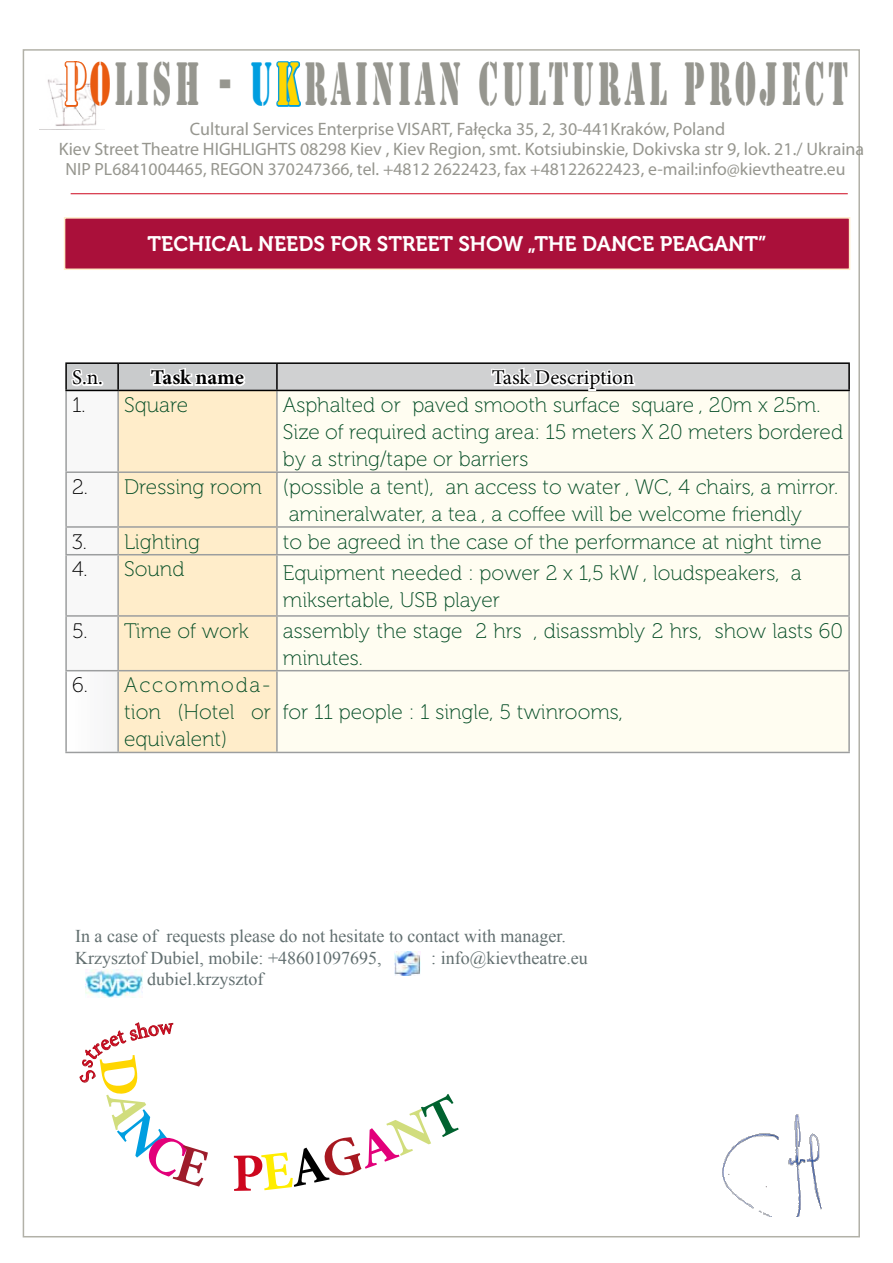
<style>
.page{position:relative;width:893px;height:1263px;background:#fff}
.page>*{position:absolute;margin:0;border:0;box-sizing:border-box;transform-origin:0 0}
.t1{font:57px "Stencil Std";letter-spacing:.13em;color:#96968f;scale:.51 1}
.t2{font:21px/27px "Museo 100";color:#004b23}
.t3{font:21px "Museo 700";color:#fff}
.t4{font:21px "Minion Pro";color:#000}
.t5{font:700 21px "Minion Pro";color:#000}
.t6{font:18px/20.1px "Myriad Pro";color:#96968f;text-align:center}
.t7{font:18px/21.6px "Times New Roman";color:#616e6f}
.t8{font:17.7px "Myriad Pro";color:#96968f}
.s1{color:#fff}
.s2{color:#e95b10}
.s3{color:#009ee0}
.s4{color:#ffd600}
.s5{color:#000}
</style>
<div class="page">
<img style="left:39px;top:78px;width:65px;height:52px">
<div style="left:65px;top:218px;width:785px;height:51px;background:#aa103a"></div>
<div style="left:64px;top:217px;width:786px;height:53px;border:2px solid #ffedca"></div>
<hr style="left:71px;top:193px;width:777px;height:1px;background:#cd071e">
<svg style="left:62px;top:61px;width:27px;height:47px"></svg>
<svg style="left:276px;top:61px;width:25px;height:46px"></svg>
<div style="left:277px;top:363px;width:572px;height:27px;background:#d0d1d2"></div>
<div style="left:119px;top:671px;width:157px;height:81px;background:#ffedca"></div>
<div style="left:278px;top:391px;width:570px;height:361px;background:#fffdf1"></div>
<div style="left:66px;top:671px;width:52px;height:81px;background:#f9f9f9"></div>
<hr style="left:65px;top:391px;width:2px;height:80px;background:#9c9e9f">
<hr style="left:276px;top:391px;width:2px;height:80px;background:#9c9e9f">
<hr style="left:848px;top:391px;width:2px;height:80px;background:#9c9e9f">
<hr style="left:65px;top:471px;width:53px;height:2px;background:#9c9e9f">
<hr style="left:65px;top:473px;width:2px;height:53px;background:#9c9e9f">
<hr style="left:277px;top:471px;width:573px;height:2px;background:#9c9e9f">
<hr style="left:276px;top:473px;width:2px;height:53px;background:#9c9e9f">
<hr style="left:848px;top:473px;width:2px;height:53px;background:#9c9e9f">
<hr style="left:65px;top:526px;width:53px;height:2px;background:#9c9e9f">
<hr style="left:65px;top:528px;width:2px;height:26px;background:#9c9e9f">
<hr style="left:277px;top:526px;width:573px;height:2px;background:#9c9e9f">
<hr style="left:276px;top:528px;width:2px;height:26px;background:#9c9e9f">
<hr style="left:848px;top:528px;width:2px;height:26px;background:#9c9e9f">
<hr style="left:65px;top:554px;width:53px;height:1px;background:#9c9e9f">
<hr style="left:65px;top:555px;width:2px;height:60px;background:#9c9e9f">
<hr style="left:277px;top:554px;width:573px;height:1px;background:#9c9e9f">
<hr style="left:276px;top:555px;width:2px;height:60px;background:#9c9e9f">
<hr style="left:848px;top:555px;width:2px;height:60px;background:#9c9e9f">
<hr style="left:65px;top:615px;width:53px;height:2px;background:#9c9e9f">
<hr style="left:65px;top:617px;width:2px;height:53px;background:#9c9e9f">
<hr style="left:277px;top:615px;width:573px;height:2px;background:#9c9e9f">
<hr style="left:276px;top:617px;width:2px;height:53px;background:#9c9e9f">
<hr style="left:848px;top:617px;width:2px;height:53px;background:#9c9e9f">
<hr style="left:65px;top:670px;width:53px;height:1px;background:#9c9e9f">
<hr style="left:65px;top:671px;width:2px;height:81px;background:#9c9e9f">
<hr style="left:117px;top:671px;width:2px;height:81px;background:#9c9e9f">
<hr style="left:277px;top:670px;width:573px;height:1px;background:#9c9e9f">
<hr style="left:276px;top:671px;width:2px;height:81px;background:#9c9e9f">
<hr style="left:848px;top:671px;width:2px;height:81px;background:#9c9e9f">
<hr style="left:65px;top:752px;width:53px;height:1px;background:#9c9e9f">
<hr style="left:118px;top:752px;width:159px;height:1px;background:#9c9e9f">
<hr style="left:277px;top:752px;width:573px;height:1px;background:#9c9e9f">
<hr style="left:65px;top:362px;width:53px;height:2px;background:#000">
<hr style="left:65px;top:364px;width:2px;height:26px;background:#000">
<hr style="left:118px;top:362px;width:159px;height:2px;background:#000">
<hr style="left:277px;top:362px;width:573px;height:2px;background:#000">
<hr style="left:276px;top:364px;width:2px;height:26px;background:#000">
<hr style="left:848px;top:364px;width:2px;height:26px;background:#000">
<hr style="left:65px;top:390px;width:53px;height:1px;background:#000">
<hr style="left:277px;top:390px;width:573px;height:1px;background:#000">
<svg style="left:66px;top:363px;width:211px;height:308px"></svg>
<svg style="left:489px;top:367px;width:148px;height:25px"></svg>
<img style="left:722px;top:1114px;width:100px;height:102px">
<img style="left:85px;top:969px;width:58px;height:28px">
<img style="left:394px;top:951px;width:27px;height:24px">
<svg style="left:79px;top:1022px;width:95px;height:61px"></svg>
<h1 class="t1" style="left:65px;top:47px;width:1536px"><span class="s1">P</span><span class="s2">O</span>LISH - <span class="s3">U</span><span class="s4">K</span>RAINIAN CULTURAL PROJECT</h1>
<p class="t6" style="left:59px;top:119px;width:807px">Cultural Services Enterprise VISART, Fałęcka 35, 2, 30-441Kraków, Poland<br>Kiev Street Theatre HIGHLIGHTS 08298 Kiev , Kiev Region, smt. Kotsiubinskie, Dokivska str 9, lok. 21./ Ukraina</p>
<p class="t8" style="left:66px;top:158px;width:781px">NIP PL6841004465, REGON 370247366, tel. +4812 2622423, fax +48122622423, e-mail:info@kievtheatre.eu</p>
<p class="t3" style="left:147px;top:232px;width:621px">TECHICAL NEEDS FOR STREET SHOW „THE DANCE PEAGANT”</p>
<p class="t4" style="left:72px;top:364px;width:33px">S.n.</p>
<p class="t5" style="left:151px;top:363px;width:95px">Task name</p>
<p class="t4" style="left:492px;top:364px;width:144px">Task Description</p>
<p class="t2" style="left:72px;top:392px;width:118px"><span class="s5">1.</span> Square</p>
<p class="t2" style="left:283px;top:392px;width:562px">Asphalted or paved smooth surface square , 20m x 25m.<br>Size of required acting area: 15 meters X 20 meters bordered by a string/tape or barriers</p>
<p class="t2" style="left:289px;top:474px;width:551px;text-indent:-217px"><span class="s5">2.</span> Dressing room (possible a tent), an access to water , WC, 4 chairs, a mirror. amineralwater, a tea , a coffee will be welcome friendly</p>
<p class="t2" style="left:72px;top:528px;width:129px"><span class="s5">3.</span> Lighting</p>
<p class="t2" style="left:283px;top:528px;width:540px">to be agreed in the case of the performance at night time</p>
<p class="t2" style="left:72px;top:556px;width:114px"><span class="s5">4.</span> Sound</p>
<p class="t2" style="left:283px;top:559px;width:520px">Equipment needed : power 2 x 1,5 kW , loudspeakers, a miksertable, USB player</p>
<p class="t2" style="left:72px;top:617px;width:178px"><span class="s5">5.</span> Time of work</p>
<p class="t2" style="left:283px;top:617px;width:562px">assembly the stage 2 hrs , disassmbly 2 hrs, show lasts 60 minutes.</p>
<p class="t2" style="left:124px;top:672px;width:148px;text-align:justify;text-indent:-52px"><span class="s5">6.</span> Accommoda&shy;tion (Hotel or equivalent)</p>
<p class="t2" style="left:283px;top:699px;width:341px">for 11 people : 1 single, 5 twinrooms,</p>
<p class="t7" style="left:75px;top:924px;width:492px">In a case of requests please do not hesitate to contact with manager.<br>Krzysztof Dubiel, mobile: +48601097695,</p>
<p class="t7" style="left:431px;top:946px;width:158px">: info@kievtheatre.eu</p>
<p class="t7" style="left:147px;top:968px;width:118px">dubiel.krzysztof</p>
</div>
